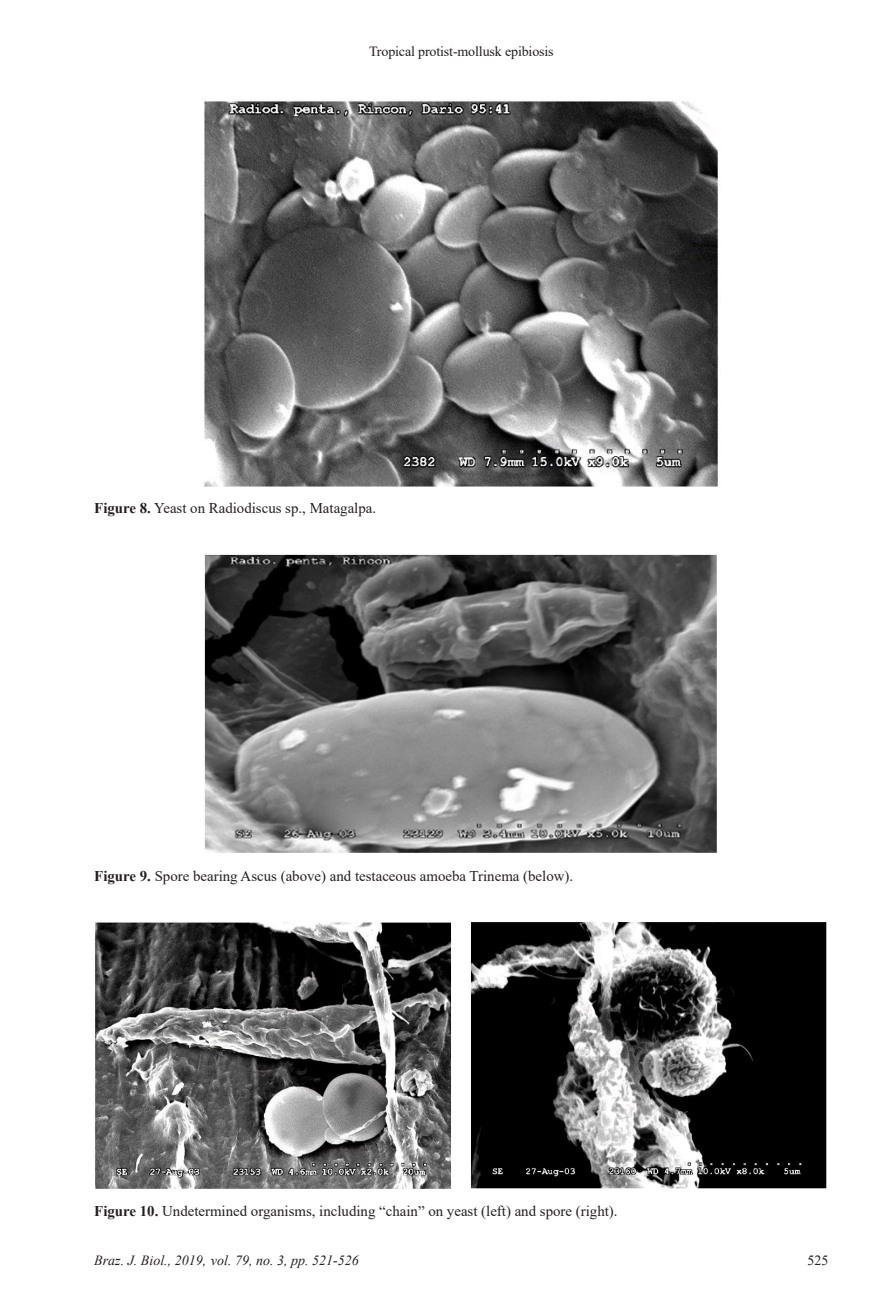
<style>
.page{position:relative;width:893px;height:1315px;background:#fff}
.page>*{position:absolute;margin:0;border:0;box-sizing:border-box;transform-origin:0 0}
.FigureCaption{font:14.88px "Times New Roman";color:#231f20}
.t1{font:italic 14px "Times New Roman";color:#231f20}
.t2{font:14px "Times New Roman";letter-spacing:-.01em;color:#231f20}
.s1{font-weight:700}
</style>
<div class="page">
<img style="left:204px;top:100px;width:514px;height:387px">
<img style="left:204px;top:554px;width:513px;height:299px">
<img style="left:95px;top:922px;width:732px;height:267px">
<p class="t2" style="left:369px;top:42px;width:186px">Tropical protist-mollusk epibiosis</p>
<p class="FigureCaption" style="left:94px;top:498px;width:283px"><span class="s1">Figure 8.</span> Yeast on Radiodiscus sp., Matagalpa.</p>
<p class="FigureCaption" style="left:94px;top:865px;width:480px"><span class="s1">Figure 9.</span> Spore bearing Ascus (above) and testaceous amoeba Trinema (below).</p>
<p class="FigureCaption" style="left:94px;top:1200px;width:525px"><span class="s1">Figure 10.</span> Undetermined organisms, including “chain” on yeast (left) and spore (right).</p>
<p class="t1" style="left:94px;top:1250px;width:266px">Braz. J. Biol., 2019, vol. 79, no. 3, pp. 521-526</p>
</div>
